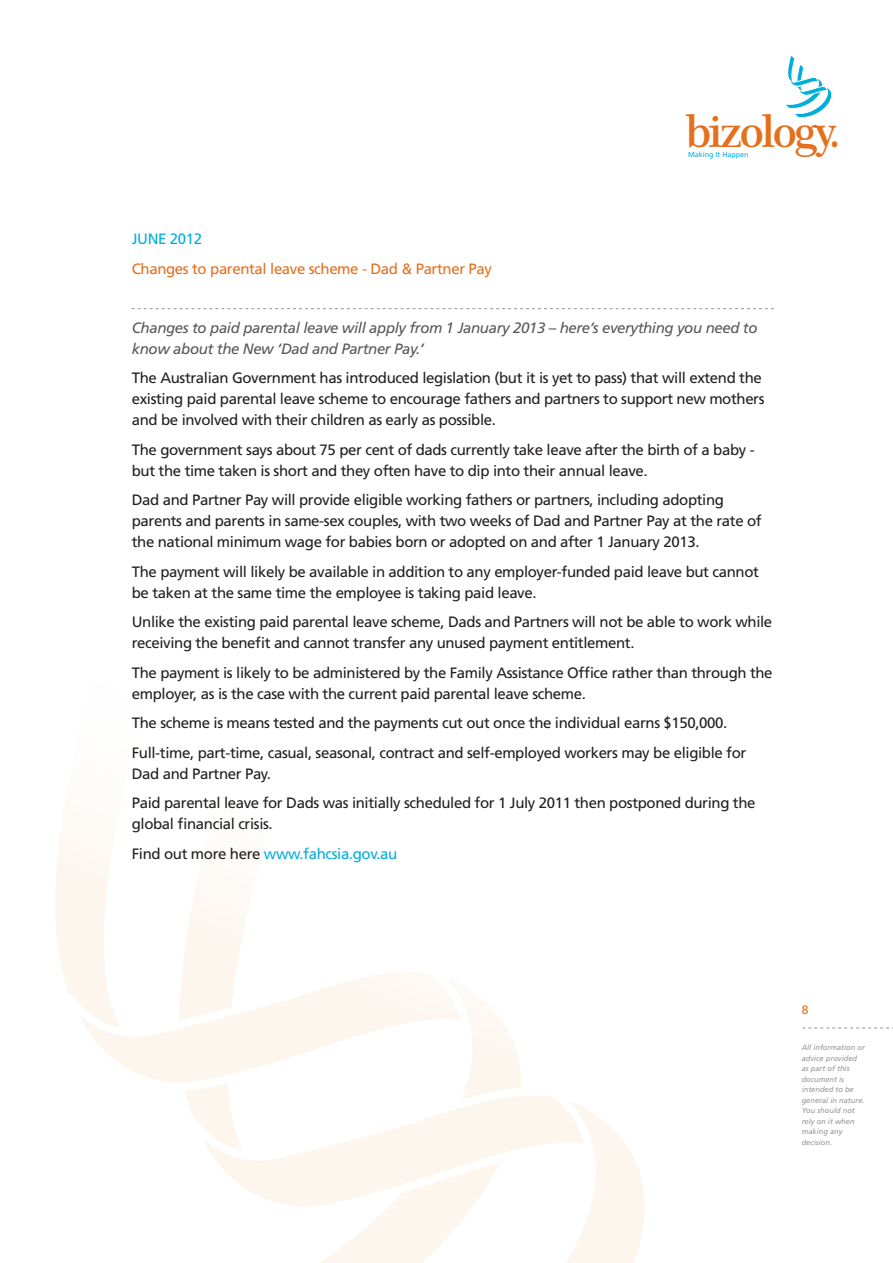
<style>
.page{position:relative;width:893px;height:1263px;background:#fff}
.page>*{position:absolute;margin:0;border:0;box-sizing:border-box;transform-origin:0 0}
.t1{font:600 44.4px "Century 751 BT";letter-spacing:-.05em;color:#e4701e}
.t2{font:15px/21px "Frutiger";letter-spacing:-.025em;color:#231f20}
.t3{font:italic 15px/21px "Frutiger";letter-spacing:-.025em;color:#57585a}
.t4{font:15px "Frutiger";letter-spacing:-.025em;color:#e4701e}
.t5{font:15px "Frutiger";letter-spacing:-.025em;color:#00aedc}
.t6{font:12px "Frutiger";color:#e4701e}
.t7{font:italic 7.5px/10.5px "Frutiger";color:#939598}
.t8{font:7.2px "Frutiger";color:#00aedc}
.s1{color:#00aedc}
</style>
<div class="page">
<svg style="left:785px;top:56px;width:47px;height:62px"></svg>
<svg style="left:55px;top:826px;width:194px;height:108px"></svg>
<svg style="left:57px;top:931px;width:192px;height:29px"></svg>
<svg style="left:60px;top:960px;width:458px;height:123px"></svg>
<svg style="left:181px;top:1055px;width:340px;height:29px"></svg>
<svg style="left:185px;top:1084px;width:460px;height:179px"></svg>
<svg style="left:132px;top:308px;width:642px;height:1px"></svg>
<svg style="left:802px;top:1028px;width:91px;height:1px"></svg>
<p class="t5" style="left:132px;top:230px;width:72px">JUNE 2012</p>
<p class="t4" style="left:132px;top:260px;width:362px">Changes to parental leave scheme - Dad &amp; Partner Pay</p>
<h1 class="t1" style="left:686px;top:104px;width:156px">bizology.</h1>
<p class="t8" style="left:688px;top:151px;width:62px">Making It Happen</p>
<p class="t3" style="left:132px;top:317px;width:627px">Changes to paid parental leave will apply from 1 January 2013 – here’s everything you need to know about the New ‘Dad and Partner Pay.’</p>
<p class="t2" style="left:132px;top:367px;width:634px">The Australian Government has introduced legislation (but it is yet to pass) that will extend the existing paid parental leave scheme to encourage fathers and partners to support new mothers and be involved with their children as early as possible.</p>
<p class="t2" style="left:132px;top:439px;width:624px">The government says about 75 per cent of dads currently take leave after the birth of a baby - but the time taken is short and they often have to dip into their annual leave.</p>
<p class="t2" style="left:132px;top:489px;width:631px">Dad and Partner Pay will provide eligible working fathers or partners, including adopting parents and parents in same-sex couples, with two weeks of Dad and Partner Pay at the rate of the national minimum wage for babies born or adopted on and after 1 January 2013.</p>
<p class="t2" style="left:132px;top:561px;width:629px">The payment will likely be available in addition to any employer-funded paid leave but cannot be taken at the same time the employee is taking paid leave.</p>
<p class="t2" style="left:132px;top:611px;width:642px">Unlike the existing paid parental leave scheme, Dads and Partners will not be able to work while receiving the benefit and cannot transfer any unused payment entitlement.</p>
<p class="t2" style="left:132px;top:662px;width:642px">The payment is likely to be administered by the Family Assistance Office rather than through the employer, as is the case with the current paid parental leave scheme.</p>
<p class="t2" style="left:132px;top:708px;width:616px;line-height:29.5px">The scheme is means tested and the payments cut out once the individual earns $150,000.<br>Full-time, part-time, casual, seasonal, contract and self-employed workers may be eligible for</p>
<p class="t2" style="left:132px;top:759px;width:625px;line-height:29.5px">Dad and Partner Pay.<br>Paid parental leave for Dads was initially scheduled for 1 July 2011 then postponed during the</p>
<p class="t2" style="left:132px;top:809px;width:267px;line-height:29.5px">global financial crisis.<br>Find out more here <span class="s1">www.fahcsia.gov.au</span></p>
<p class="t6" style="left:802px;top:1002px;width:8px">8</p>
<p class="t7" style="left:802px;top:1042px;width:65px">All information or advice provided as part of this document is intended to be general in nature.<br>You should not rely on it when making any decision.</p>
</div>
